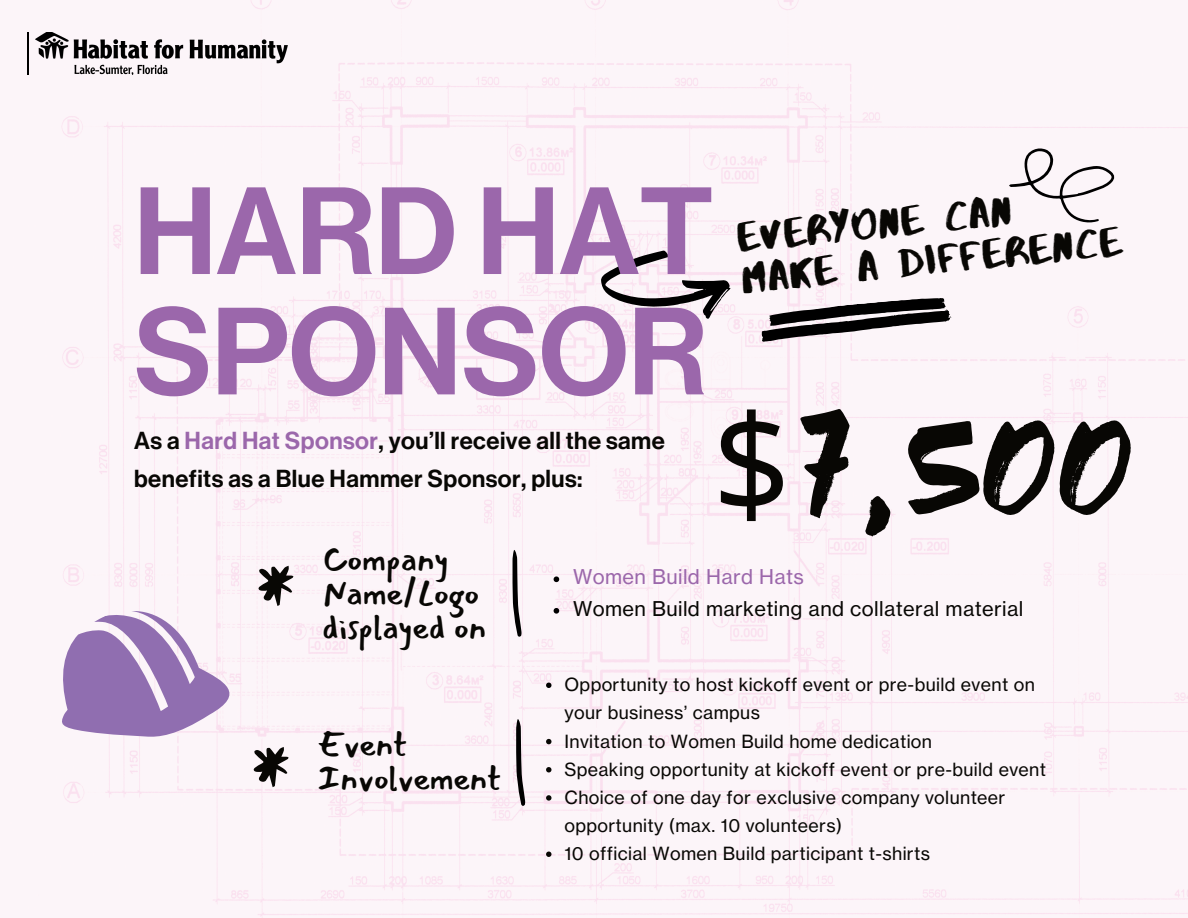
<style>
.page{position:relative;width:1188px;height:918px;background:#fff}
.page>*{position:absolute;margin:0;border:0;box-sizing:border-box;transform-origin:0 0}
.t1{font:136.5px "Abys";color:#080704}
.t2{font:121.2px/120.3px "N Haas Grotesk DS Pro 65 Md";color:#9b67ab}
.t3{font:68.25px "Mansalva";color:#080704}
.t4{font:41.55px/41.7px "Abys";color:#080704}
.t5{font:34.05px/33.8px "Mansalva";color:#080704}
.t6{font:24px/38.2px "N Haas Grotesk DS Pro 65 Md";letter-spacing:.02em;color:#080704}
.t7{font:20.1px "N Haas Grotesk TX Pro 55 Rg";letter-spacing:.02em;color:#080704}
.t8{font:20.1px "N Haas Grotesk TX Pro 55 Rg";letter-spacing:.02em;color:#9b67ab}
.t9{font:17.85px/28.2px "N Haas Grotesk TX Pro 55 Rg";letter-spacing:.02em;color:#080704}
.s1{color:#9b67ab}
.s2{font-family:"Noto Sans"}
</style>
<div class="page">
<img style="left:27px;top:0;width:1161px;height:918px">
<svg style="left:601px;top:250px;width:130px;height:69px"></svg>
<svg style="left:554px;top:576px;width:5px;height:6px"></svg>
<svg style="left:554px;top:608px;width:5px;height:6px"></svg>
<svg style="left:761px;top:298px;width:190px;height:44px"></svg>
<svg style="left:1009px;top:148px;width:106px;height:75px"></svg>
<hr style="left:28px;top:32px;width:1px;height:43px;background:#000">
<img style="left:36px;top:32px;width:252px;height:43px">
<svg style="left:546px;top:683px;width:5px;height:5px"></svg>
<svg style="left:546px;top:739px;width:5px;height:5px"></svg>
<svg style="left:546px;top:767px;width:5px;height:5px"></svg>
<svg style="left:546px;top:795px;width:5px;height:6px"></svg>
<svg style="left:546px;top:852px;width:5px;height:5px"></svg>
<svg style="left:513px;top:550px;width:9px;height:87px"></svg>
<svg style="left:516px;top:719px;width:9px;height:87px"></svg>
<svg style="left:58px;top:610px;width:189px;height:127px"></svg>
<h2 class="t2" style="left:134px;top:173px;width:581px">HARD HAT<br>SPONSOR</h2>
<h3 class="t6" style="left:134px;top:422px;width:532px">As a <span class="s1">Hard Hat Sponsor</span>, you’ll receive all the same benefits as a Blue Hammer Sponsor, plus:</h3>
<h3 class="t4" style="left:734px;top:210px;width:383px;rotate:-6deg">EVERYONE CAN<br>MAKE A DIFFERENCE</h3>
<h1 class="t1" style="left:712px;top:339px;width:419px"><span class="s2">$</span>7,500</h1>
<h3 class="t3" style="left:255px;top:528px;width:43px">*</h3>
<h3 class="t5" style="left:322px;top:543px;width:166px">Company<br>Name/Logo displayed on</h3>
<h3 class="t3" style="left:250px;top:709px;width:43px">*</h3>
<h3 class="t5" style="left:317px;top:728px;width:185px">Event<br>Involvement</h3>
<p class="t8" style="left:573px;top:565px;width:232px">Women Build Hard Hats</p>
<p class="t7" style="left:573px;top:596px;width:452px">Women Build marketing and collateral material</p>
<p class="t9" style="left:565px;top:671px;width:483px">Opportunity to host kickoff event or pre-build event on your business’ campus<br>Invitation to Women Build home dedication<br>Speaking opportunity at kickoff event or pre-build event Choice of one day for exclusive company volunteer opportunity (max. 10 volunteers)<br>10 official Women Build participant t-shirts</p>
</div>
